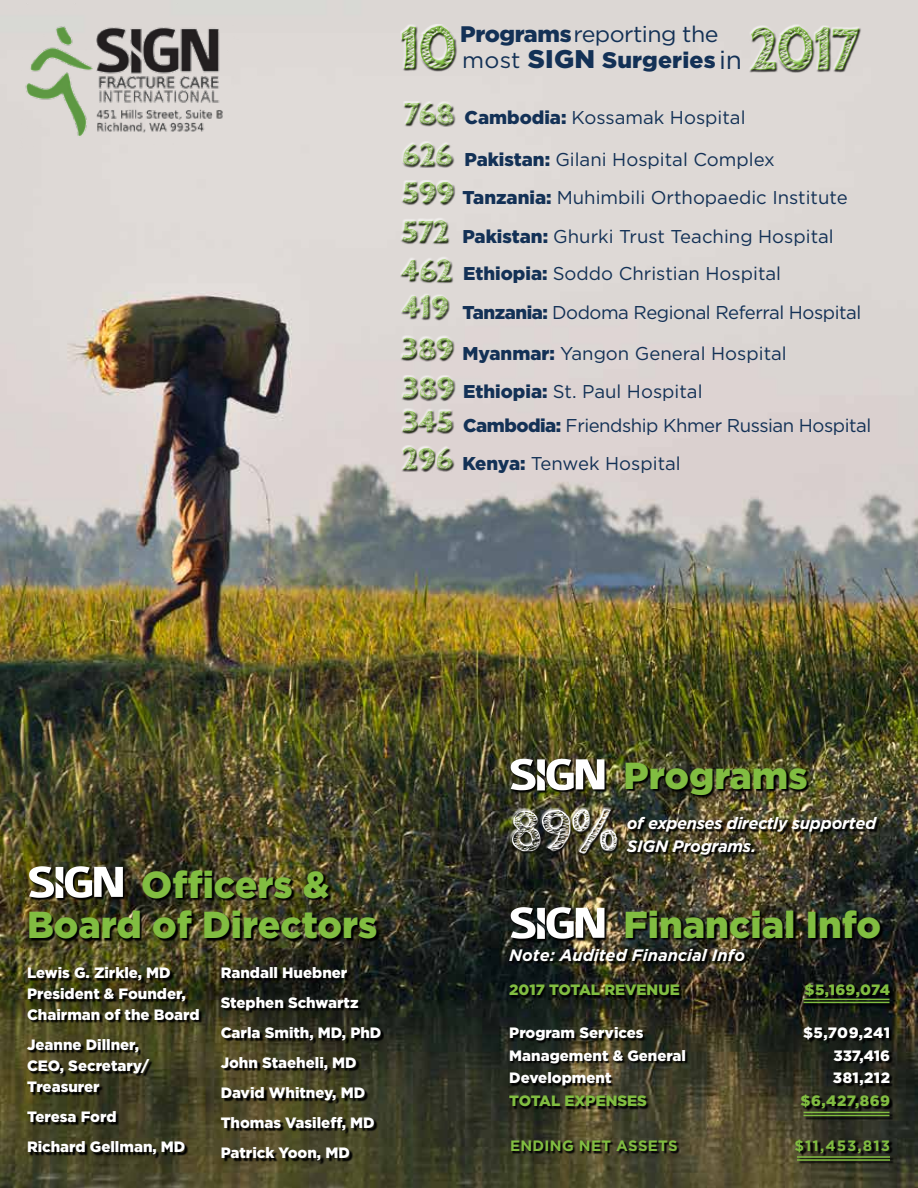
<style>
.page{position:relative;width:918px;height:1188px;background:#fff}
.page>*{position:absolute;margin:0;border:0;box-sizing:border-box;transform-origin:0 0}
.t1{font:700 58.8px "Cabin Sketch";letter-spacing:-.05em;color:#81bd41}
.t2{font:700 58.8px "Cabin Sketch";color:#fff}
.t3{font:900 37.5px/40.3px "Gotham";color:#81bd41}
.t4{font:900 22.5px/26.5px "Gotham";letter-spacing:.01em;color:#133156}
.t5{font:18.6px/38.7px "Gotham";color:#133156}
.t6{font:18.6px/33.6px "Gotham";letter-spacing:-.025em;color:#133156}
.t7{font:italic 700 16.5px "Gotham";letter-spacing:-.015em;color:#fff}
.t8{font:900 15px/30px "Gotham";color:#fff}
.t9{font:900 15px "Gotham";color:#81bd41}
.t10{font:700 15px "Gotham";letter-spacing:.02em;color:#81bd41}
.s1{font-weight:400}
.s2{font-size:25.5px}
.s3{font-weight:400;font-size:25.5px}
.s4{font-family:"Cabin Sketch";font-weight:700;font-size:30.9px;color:#81bd41}
.s5{font-weight:900}
</style>
<div class="page">
<img style="left:0;top:0;width:918px;height:1188px">
<svg style="left:28px;top:968px;width:356px;height:196px;background:#36351d"></svg>
<img style="left:30px;top:867px;width:350px;height:75px">
<svg style="left:29px;top:866px;width:94px;height:32px"></svg>
<svg style="left:512px;top:908px;width:372px;height:34px;background:#242319"></svg>
<svg style="left:511px;top:907px;width:94px;height:32px"></svg>
<div style="left:403px;top:101px;width:51px;height:24px;background:#e4e0dd"></div>
<div style="left:403px;top:102px;width:52px;height:25px;background:#000;opacity:.75"></div>
<div style="left:402px;top:141px;width:51px;height:25px;background:#fff;opacity:.75"></div>
<div style="left:402px;top:145px;width:52px;height:23px;background:#000;opacity:.75"></div>
<div style="left:401px;top:180px;width:54px;height:23px;background:#e6e3e0"></div>
<div style="left:401px;top:181px;width:55px;height:25px;background:#000;opacity:.75"></div>
<div style="left:400px;top:218px;width:50px;height:25px;background:#fff;opacity:.75"></div>
<div style="left:400px;top:221px;width:50px;height:24px;background:#000;opacity:.75"></div>
<div style="left:400px;top:257px;width:53px;height:24px;background:#fff;opacity:.75"></div>
<div style="left:400px;top:259px;width:54px;height:25px;background:#000;opacity:.75"></div>
<div style="left:400px;top:293px;width:50px;height:26px;background:#fff;opacity:.75"></div>
<div style="left:400px;top:295px;width:50px;height:26px;background:#000;opacity:.75"></div>
<div style="left:400px;top:335px;width:54px;height:24px;background:#fff;opacity:.75"></div>
<div style="left:400px;top:339px;width:55px;height:23px;background:#000;opacity:.75"></div>
<div style="left:401px;top:375px;width:54px;height:24px;background:#fff;opacity:.75"></div>
<div style="left:401px;top:379px;width:55px;height:23px;background:#000;opacity:.75"></div>
<div style="left:401px;top:408px;width:53px;height:24px;background:#fff;opacity:.75"></div>
<div style="left:401px;top:410px;width:53px;height:24px;background:#000;opacity:.75"></div>
<div style="left:401px;top:445px;width:53px;height:25px;background:#fff;opacity:.75"></div>
<div style="left:401px;top:448px;width:54px;height:25px;background:#000;opacity:.75"></div>
<div style="left:400px;top:24px;width:57px;height:46px;background:#fff;opacity:.75"></div>
<div style="left:400px;top:26px;width:58px;height:46px;background:#000;opacity:.75"></div>
<div style="left:748px;top:24px;width:113px;height:47px;background:#fff;opacity:.75"></div>
<div style="left:748px;top:27px;width:114px;height:45px;background:#000;opacity:.75"></div>
<svg style="left:510px;top:950px;width:238px;height:15px;background:#212017"></svg>
<svg style="left:512px;top:1141px;width:381px;height:23px;background:#3f3c26"></svg>
<hr style="left:797px;top:1156px;width:93px;height:2px;background:#81bd41">
<hr style="left:797px;top:1159px;width:93px;height:2px;background:#81bd41">
<svg style="left:510px;top:985px;width:383px;height:21px;background:#191b13"></svg>
<hr style="left:804px;top:999px;width:85px;height:1px;background:#81bd41">
<hr style="left:804px;top:1002px;width:85px;height:1px;background:#81bd41">
<svg style="left:510px;top:1028px;width:383px;height:91px;background:#323121"></svg>
<hr style="left:804px;top:1112px;width:85px;height:1px;background:#81bd41">
<hr style="left:804px;top:1115px;width:85px;height:1px;background:#81bd41">
<img style="left:18px;top:3px;width:221px;height:146px">
<img style="left:512px;top:759px;width:298px;height:39px">
<svg style="left:511px;top:759px;width:94px;height:31px"></svg>
<img style="left:628px;top:818px;width:253px;height:40px">
<div style="left:510px;top:807px;width:109px;height:46px;background:#fff;opacity:.75"></div>
<div style="left:510px;top:809px;width:110px;height:47px;background:#000;opacity:.75"></div>
<h1 class="t1" style="left:399px;top:17px;width:60px">10</h1>
<h3 class="t4" style="left:460px;top:20px;width:283px">Programs<span class="s1">reporting the most</span> <span class="s2">SIGN</span> Surgeries <span class="s3">in</span></h3>
<h1 class="t1" style="left:749px;top:17px;width:112px">2017</h1>
<p class="t5" style="left:404px;top:97px;width:343px"><span class="s4">768</span> <span class="s5">Cambodia:</span> Kossamak Hospital</p>
<p class="t5" style="left:402px;top:139px;width:448px"><span class="s4">626</span> <span class="s5">Pakistan:</span> Gilani Hospital Complex<br><span class="s4">599</span> <span class="s5">Tanzania:</span> Muhimbili Orthopaedic Institute<br><span class="s4">572</span> <span class="s5">Pakistan:</span> Ghurki Trust Teaching Hospital</p>
<p class="t5" style="left:402px;top:253px;width:461px;line-height:40px"><span class="s4">462</span> <span class="s5">Ethiopia:</span> Soddo Christian Hospital<br><span class="s4">419</span> <span class="s5">Tanzania:</span> Dodoma Regional Referral Hospital<br><span class="s4">389</span> <span class="s5">Myanmar:</span> Yangon General Hospital</p>
<p class="t6" style="left:402px;top:375px;width:471px"><span class="s4">389</span> <span class="s5">Ethiopia:</span> St. Paul Hospital<br><span class="s4">345</span> <span class="s5">Cambodia:</span> Friendship Khmer Russian Hospital</p>
<p class="t5" style="left:402px;top:443px;width:280px"><span class="s4">296</span> <span class="s5">Kenya:</span> Tenwek Hospital</p>
<h2 class="t3" style="left:27px;top:864px;width:352px;text-indent:114px">Officers &amp;<br>Board of Directors</h2>
<p class="t8" style="left:27px;top:962px;width:174px;line-height:21px">Lewis G. Zirkle, MD<br>President &amp; Founder,<br>Chairman of the Board</p>
<p class="t8" style="left:27px;top:1034px;width:124px;line-height:21px">Jeanne Dillner,<br>CEO, Secretary/<br>Treasurer</p>
<p class="t8" style="left:27px;top:1102px;width:160px">Teresa Ford<br>Richard Gellman, MD</p>
<p class="t8" style="left:221px;top:958px;width:162px">Randall Huebner<br>Stephen Schwartz<br>Carla Smith, MD, PhD<br>John Staeheli, MD<br>David Whitney, MD<br>Thomas Vasileff, MD<br>Patrick Yoon, MD</p>
<h1 class="t2" style="left:509px;top:798px;width:111px">89%</h1>
<h2 class="t3" style="left:624px;top:755px;width:186px">Programs</h2>
<p class="t7" style="left:627px;top:813px;width:251px">of expenses directly supported</p>
<p class="t7" style="left:627px;top:835px;width:131px">SIGN Programs.</p>
<h2 class="t3" style="left:624px;top:904px;width:259px">Financial Info</h2>
<p class="t7" style="left:509px;top:944px;width:237px">Note: Audited Financial Info</p>
<p class="t9" style="left:509px;top:980px;width:172px">2017 TOTAL REVENUE</p>
<p class="t9" style="left:805px;top:980px;width:87px">$5,169,074</p>
<p class="t8" style="left:509px;top:1018px;width:136px">Program Services</p>
<p class="t8" style="left:803px;top:1018px;width:88px">$5,709,241</p>
<p class="t8" style="left:509px;top:1040px;width:178px">Management &amp; General</p>
<p class="t8" style="left:833px;top:1040px;width:58px">337,416</p>
<p class="t8" style="left:509px;top:1063px;width:104px">Development</p>
<p class="t8" style="left:833px;top:1063px;width:59px">381,212</p>
<p class="t9" style="left:509px;top:1090px;width:139px">TOTAL EXPENSES</p>
<p class="t9" style="left:801px;top:1090px;width:91px">$6,427,869</p>
<p class="t10" style="left:510px;top:1136px;width:169px">ENDING NET ASSETS</p>
<p class="t10" style="left:795px;top:1136px;width:97px">$11,453,813</p>
</div>
